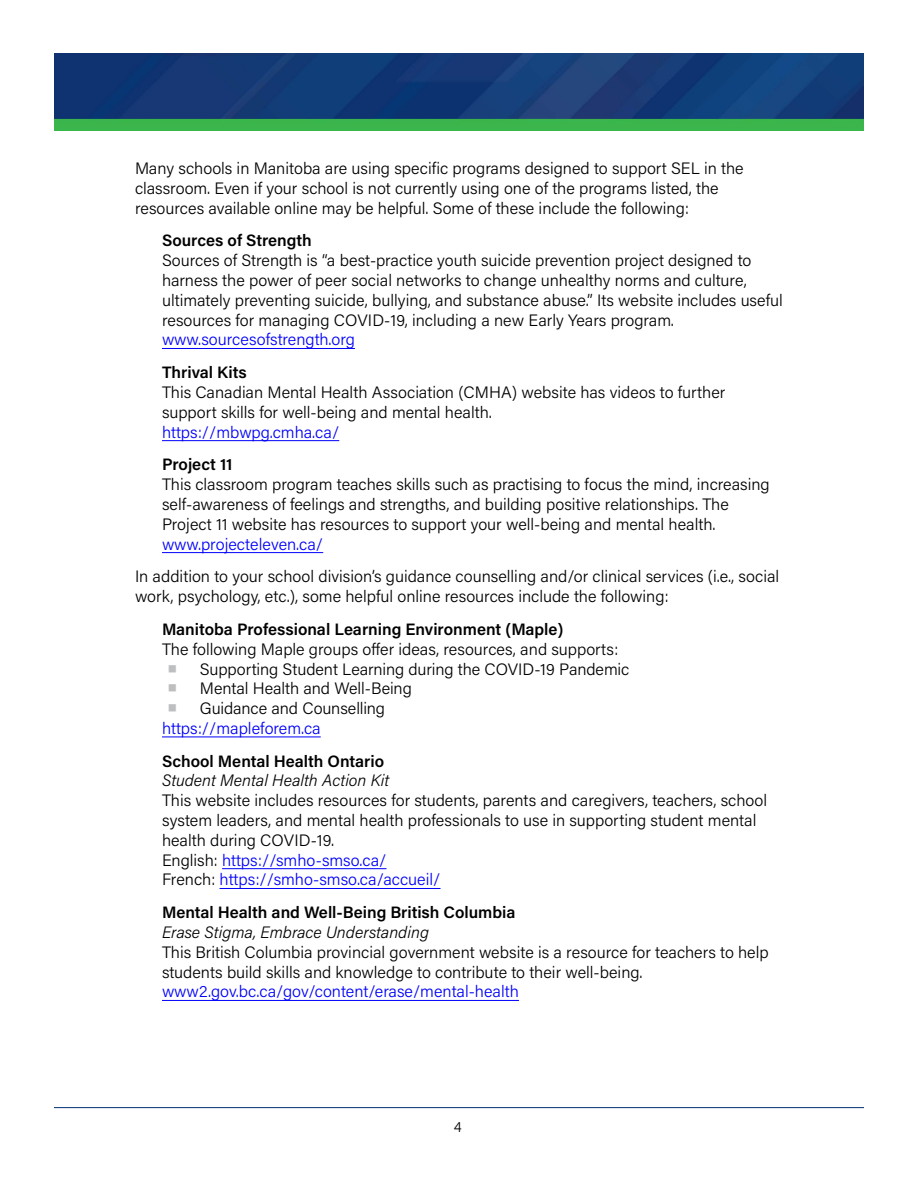
<style>
.page{position:relative;width:918px;height:1188px;background:#fff}
.page>*{position:absolute;margin:0;border:0;box-sizing:border-box;transform-origin:0 0}
.Paragraph_indent{font:300 16.5px/19.8px "Acumin Pro";color:#000}
.Paragraph__12{font:300 16.5px/19.8px "Acumin Pro";color:#000}
.Head-resource_name-a{font:600 16.5px "Acumin Pro";color:#000}
.Paragraph_indent-2{font:300 16.5px "Acumin Pro";color:#0000fa}
.t1{font:300 15px "Acumin Pro";color:#000}
.s1{color:#0000fa}
.s2{font-family:"Arial Unicode MS";font-weight:400;color:#bcbec0}
.s3{font-style:italic}
</style>
<div class="page">
<img style="left:54px;top:54px;width:810px;height:77px">
<hr style="left:54px;top:1107px;width:810px;height:1px;background:#1c4583">
<hr style="left:162px;top:348px;width:193px;height:1px;background:#0000fa">
<hr style="left:162px;top:440px;width:177px;height:1px;background:#0000fa">
<hr style="left:162px;top:552px;width:161px;height:1px;background:#0000fa">
<hr style="left:162px;top:737px;width:159px;height:1px;background:#0000fa">
<hr style="left:222px;top:868px;width:164px;height:1px;background:#0000fa">
<hr style="left:220px;top:888px;width:221px;height:1px;background:#0000fa">
<hr style="left:162px;top:1000px;width:357px;height:1px;background:#0000fa">
<p class="Paragraph__12" style="left:135px;top:158px;width:610px">Many schools in Manitoba are using specific programs designed to support SEL in the classroom. Even if your school is not currently using one of the programs listed, the resources available online may be helpful. Some of these include the following:</p>
<p class="Head-resource_name-a" style="left:162px;top:229px;width:151px">Sources of Strength</p>
<p class="Paragraph_indent" style="left:162px;top:250px;width:622px">Sources of Strength is “a best-practice youth suicide prevention project designed to harness the power of peer social networks to change unhealthy norms and culture, ultimately preventing suicide, bullying, and substance abuse.” Its website includes useful resources for managing COVID-19, including a new Early Years program. <span class="s1">www.sourcesofstrength.org</span></p>
<p class="Head-resource_name-a" style="left:162px;top:361px;width:86px">Thrival Kits</p>
<p class="Paragraph_indent" style="left:162px;top:382px;width:565px">This Canadian Mental Health Association (CMHA) website has videos to further support skills for well-being and mental health.<br><span class="s1">https://mbwpg.cmha.ca/</span></p>
<p class="Head-resource_name-a" style="left:162px;top:453px;width:72px">Project 11</p>
<p class="Paragraph_indent" style="left:162px;top:474px;width:609px">This classroom program teaches skills such as practising to focus the mind, increasing self-awareness of feelings and strengths, and building positive relationships. The Project 11 website has resources to support your well-being and mental health. <span class="s1">www.projecteleven.ca/</span></p>
<p class="Paragraph__12" style="left:135px;top:566px;width:646px">In addition to your school division’s guidance counselling and/or clinical services (i.e., social work, psychology, etc.), some helpful online resources include the following:</p>
<p class="Head-resource_name-a" style="left:162px;top:618px;width:403px">Manitoba Professional Learning Environment (Maple)</p>
<p class="Paragraph_indent" style="left:162px;top:638px;width:458px">The following Maple groups offer ideas, resources, and supports:</p>
<p class="Paragraph_indent" style="left:167px;top:658px;width:464px"><span class="s2">■</span> Supporting Student Learning during the COVID-19 Pandemic</p>
<p class="Paragraph_indent" style="left:167px;top:678px;width:246px"><span class="s2">■</span> Mental Health and Well-Being</p>
<p class="Paragraph_indent" style="left:167px;top:698px;width:219px"><span class="s2">■</span> Guidance and Counselling</p>
<p class="Paragraph_indent-2" style="left:162px;top:717px;width:160px">https://mapleforem.ca</p>
<p class="Head-resource_name-a" style="left:162px;top:749px;width:224px">School Mental Health Ontario</p>
<p class="Paragraph_indent" style="left:162px;top:770px;width:607px"><span class="s3">Student Mental Health Action Kit<br></span>This website includes resources for students, parents and caregivers, teachers, school system leaders, and mental health professionals to use in supporting student mental health during COVID-19.<br>English: <span class="s1">https://smho-smso.ca/<br></span>French: <span class="s1">https://smho-smso.ca/accueil/</span></p>
<p class="Head-resource_name-a" style="left:162px;top:901px;width:355px">Mental Health and Well-Being British Columbia</p>
<p class="Paragraph_indent" style="left:162px;top:922px;width:608px"><span class="s3">Erase Stigma, Embrace Understanding<br></span>This British Columbia provincial government website is a resource for teachers to help students build skills and knowledge to contribute to their well-being. <span class="s1">www2.gov.bc.ca/gov/content/erase/mental-health</span></p>
<p class="t1" style="left:454px;top:1116px;width:9px">4</p>
</div>
